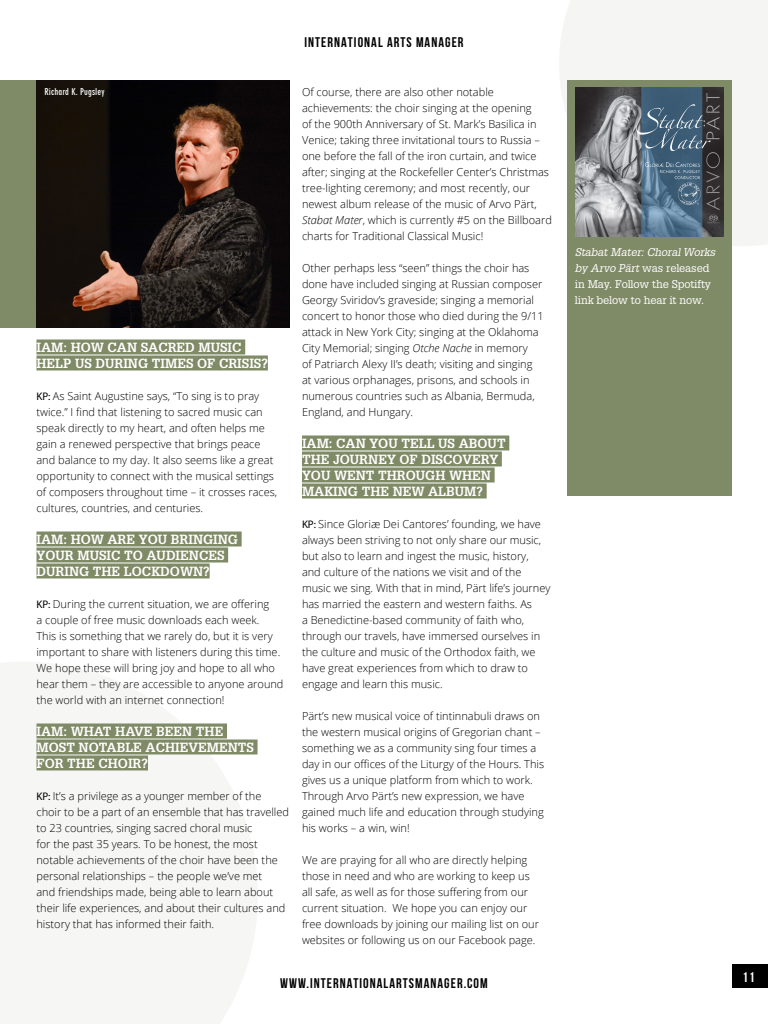
<style>
.page{position:relative;width:768px;height:1024px;background:#fff}
.page>*{position:absolute;margin:0;border:0;box-sizing:border-box;transform-origin:0 0}
.t1{font:700 14px "Bebas Neue";letter-spacing:.075em;color:#000}
.t2{font:700 14px "Bebas Neue";color:#fff}
.t3{font:700 13px/16px "Glypha";color:#fff}
.t4{font:300 11px/16px "Open Sans";color:#000}
.t5{font:11px/16px "Glypha";letter-spacing:-.01em;color:#fff}
.t6{font:9px "Geometric 706 BT Bold Condensed B";letter-spacing:.02em;color:#fff}
.s1{font-family:"Myriad Pro";font-weight:400}
.s2{font-style:italic}
</style>
<div class="page">
<div style="left:559px;top:0;width:209px;height:246px;background:#f5f6f3"></div>
<svg style="left:0;top:662px;width:258px;height:362px;fill:#f6f7f4"></svg>
<div style="left:732px;top:965px;width:36px;height:23px;background:#000"></div>
<div style="left:36px;top:340px;width:209px;height:14px;background:#7f8a67"></div>
<div style="left:36px;top:356px;width:232px;height:14px;background:#7f8a67"></div>
<div style="left:36px;top:532px;width:206px;height:14px;background:#7f8a67"></div>
<div style="left:36px;top:548px;width:192px;height:14px;background:#7f8a67"></div>
<div style="left:36px;top:564px;width:174px;height:14px;background:#7f8a67"></div>
<div style="left:36px;top:724px;width:191px;height:14px;background:#7f8a67"></div>
<div style="left:36px;top:740px;width:222px;height:14px;background:#7f8a67"></div>
<div style="left:36px;top:756px;width:112px;height:14px;background:#7f8a67"></div>
<div style="left:302px;top:436px;width:207px;height:14px;background:#7f8a67"></div>
<div style="left:302px;top:452px;width:200px;height:14px;background:#7f8a67"></div>
<div style="left:302px;top:468px;width:193px;height:14px;background:#7f8a67"></div>
<div style="left:302px;top:484px;width:185px;height:14px;background:#7f8a67"></div>
<div style="left:0;top:80px;width:290px;height:248px;background:#7f8a67"></div>
<img style="left:36px;top:80px;width:254px;height:248px">
<div style="left:567px;top:80px;width:165px;height:416px;background:#7f8a67"></div>
<img style="left:575px;top:88px;width:148px;height:148px">
<p class="t1" style="left:304px;top:34px;width:161px">INTERNATIONAL ARTS MANAGER</p>
<p class="t6" style="left:44px;top:86px;width:61px">Richard K. Pugsley</p>
<p class="t3" style="left:36px;top:339px;width:233px">IAM: HOW CAN SACRED MUSIC<br>HELP US DURING TIMES OF CRISIS?</p>
<p class="t4" style="left:36px;top:388px;width:242px"><span class="s1">KP:</span> As Saint Augustine says, “To sing is to pray twice.” I find that listening to sacred music can speak directly to my heart, and often helps me gain a renewed perspective that brings peace and balance to my day. It also seems like a great opportunity to connect with the musical settings of composers throughout time – it crosses races, cultures, countries, and centuries.</p>
<p class="t3" style="left:36px;top:531px;width:203px">IAM: HOW ARE YOU BRINGING<br>YOUR MUSIC TO AUDIENCES<br>DURING THE LOCKDOWN?</p>
<p class="t4" style="left:36px;top:596px;width:249px"><span class="s1">KP:</span> During the current situation, we are offering<br>a couple of free music downloads each week.<br>This is something that we rarely do, but it is very important to share with listeners during this time.<br>We hope these will bring joy and hope to all who hear them – they are accessible to anyone around the world with an internet connection!</p>
<p class="t3" style="left:36px;top:723px;width:219px">IAM: WHAT HAVE BEEN THE<br>MOST NOTABLE ACHIEVEMENTS<br>FOR THE CHOIR?</p>
<p class="t4" style="left:36px;top:788px;width:254px"><span class="s1">KP:</span> It’s a privilege as a younger member of the choir to be a part of an ensemble that has travelled to 23 countries, singing sacred choral music<br>for the past 35 years. To be honest, the most notable achievements of the choir have been the personal relationships – the people we’ve met<br>and friendships made, being able to learn about their life experiences, and about their cultures and history that has informed their faith.</p>
<p class="t4" style="left:302px;top:84px;width:251px">Of course, there are also other notable achievements: the choir singing at the opening<br>of the 900th Anniversary of St. Mark’s Basilica in Venice; taking three invitational tours to Russia – one before the fall of the iron curtain, and twice after; singing at the Rockefeller Center’s Christmas tree-lighting ceremony; and most recently, our newest album release of the music of Arvo Pӓrt, <span class="s2">Stabat Mater</span>, which is currently #5 on the Billboard charts for Traditional Classical Music!</p>
<p class="t4" style="left:302px;top:260px;width:243px">Other perhaps less “seen” things the choir has done have included singing at Russian composer Georgy Sviridov’s graveside; singing a memorial concert to honor those who died during the 9/11 attack in New York City; singing at the Oklahoma City Memorial; singing <span class="s2">Otche Nache</span> in memory<br>of Patriarch Alexy II’s death; visiting and singing at various orphanages, prisons, and schools in numerous countries such as Albania, Bermuda, England, and Hungary.</p>
<p class="t3" style="left:302px;top:435px;width:205px">IAM: CAN YOU TELL US ABOUT<br>THE JOURNEY OF DISCOVERY<br>YOU WENT THROUGH WHEN<br>MAKING THE NEW ALBUM?</p>
<p class="t4" style="left:302px;top:516px;width:250px"><span class="s1">KP:</span> Since Gloriæ Dei Cantores’ founding, we have always been striving to not only share our music, but also to learn and ingest the music, history,<br>and culture of the nations we visit and of the music we sing. With that in mind, Pӓrt life’s journey has married the eastern and western faiths. As<br>a Benedictine-based community of faith who, through our travels, have immersed ourselves in the culture and music of the Orthodox faith, we have great experiences from which to draw to engage and learn this music.</p>
<p class="t4" style="left:302px;top:708px;width:244px">Pӓrt’s new musical voice of tintinnabuli draws on the western musical origins of Gregorian chant – something we as a community sing four times a day in our offices of the Liturgy of the Hours. This gives us a unique platform from which to work.<br>Through Arvo Pӓrt’s new expression, we have gained much life and education through studying his works – a win, win!</p>
<p class="t4" style="left:302px;top:852px;width:239px">We are praying for all who are directly helping those in need and who are working to keep us all safe, as well as for those suffering from our current situation. We hope you can enjoy our free downloads by joining our mailing list on our websites or following us on our Facebook page.</p>
<p class="t1" style="left:280px;top:975px;width:209px">WWW.INTERNATIONALARTSMANAGER.COM</p>
<p class="t5" style="left:575px;top:244px;width:144px"><span class="s2">StabatMater:ChoralWorks by Arvo Pärt</span>was released in May. Follow the Spotifty link below to hear it now.</p>
<p class="t2" style="left:742px;top:969px;width:14px">11</p>
</div>
